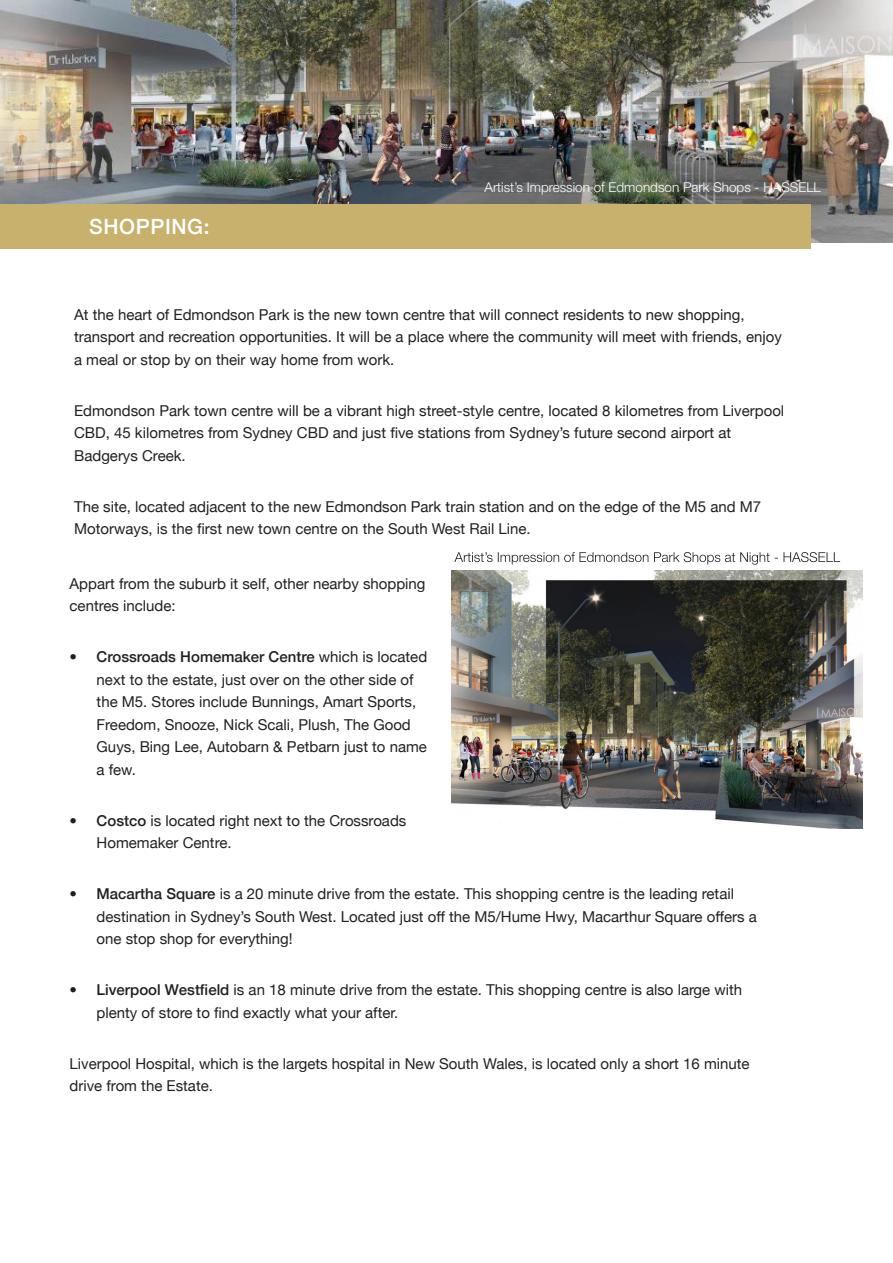
<style>
.page{position:relative;width:893px;height:1263px;background:#fff}
.page>*{position:absolute;margin:0;border:0;box-sizing:border-box;transform-origin:0 0}
.Heading{font:500 21px "Helvetica Neue";letter-spacing:.03em;color:#fff}
.t1{font:15px/22.5px "Helvetica Neue";color:#231f20}
.t2{font:300 13.5px "Helvetica Neue";color:#fff}
.s1{font-weight:500}
</style>
<div class="page">
<img style="left:0;top:0;width:893px;height:242px">
<div style="left:0;top:204px;width:810px;height:45px;background:#c7b16d"></div>
<img style="left:451px;top:571px;width:412px;height:257px">
<svg style="left:454px;top:552px;width:386px;height:13px"></svg>
<p class="Heading" style="left:89px;top:210px;width:122px">SHOPPING:</p>
<p class="t2" style="left:484px;top:176px;width:338px">Artist’s Impression of Edmondson Park Shops - HASSELL</p>
<p class="t1" style="left:74px;top:304px;width:709px">At the heart of Edmondson Park is the new town centre that will connect residents to new shopping, transport and recreation opportunities. It will be a place where the community will meet with friends, enjoy a meal or stop by on their way home from work.</p>
<p class="t1" style="left:74px;top:400px;width:712px">Edmondson Park town centre will be a vibrant high street-style centre, located 8 kilometres from Liverpool<br>CBD, 45 kilometres from Sydney CBD and just five stations from Sydney’s future second airport at<br>Badgerys Creek.</p>
<p class="t1" style="left:74px;top:496px;width:689px">The site, located adjacent to the new Edmondson Park train station and on the edge of the M5 and M7<br>Motorways, is the first new town centre on the South West Rail Line.</p>
<p class="t1" style="left:70px;top:573px;width:357px">Appart from the suburb it self, other nearby shopping centres include:</p>
<p class="t1" style="left:97px;top:646px;width:332px;text-indent:-27px"><span class="s1">• Crossroads Homemaker Centre</span> which is located next to the estate, just over on the other side of the M5. Stores include Bunnings, Amart Sports, Freedom, Snooze, Nick Scali, Plush, The Good Guys, Bing Lee, Autobarn &amp; Petbarn just to name a few.</p>
<p class="t1" style="left:97px;top:810px;width:311px;text-indent:-27px"><span class="s1">• Costco</span> is located right next to the Crossroads<br>Homemaker Centre.</p>
<p class="t1" style="left:97px;top:883px;width:662px;text-indent:-27px"><span class="s1">• Macartha Square</span> is a 20 minute drive from the estate. This shopping centre is the leading retail destination in Sydney’s South West. Located just off the M5/Hume Hwy, Macarthur Square offers a one stop shop for everything!</p>
<p class="t1" style="left:97px;top:979px;width:647px;text-indent:-27px"><span class="s1">• Liverpool Westfield</span> is an 18 minute drive from the estate. This shopping centre is also large with plenty of store to find exactly what your after.</p>
<p class="t1" style="left:70px;top:1053px;width:681px">Liverpool Hospital, which is the largets hospital in New South Wales, is located only a short 16 minute drive from the Estate.</p>
</div>
